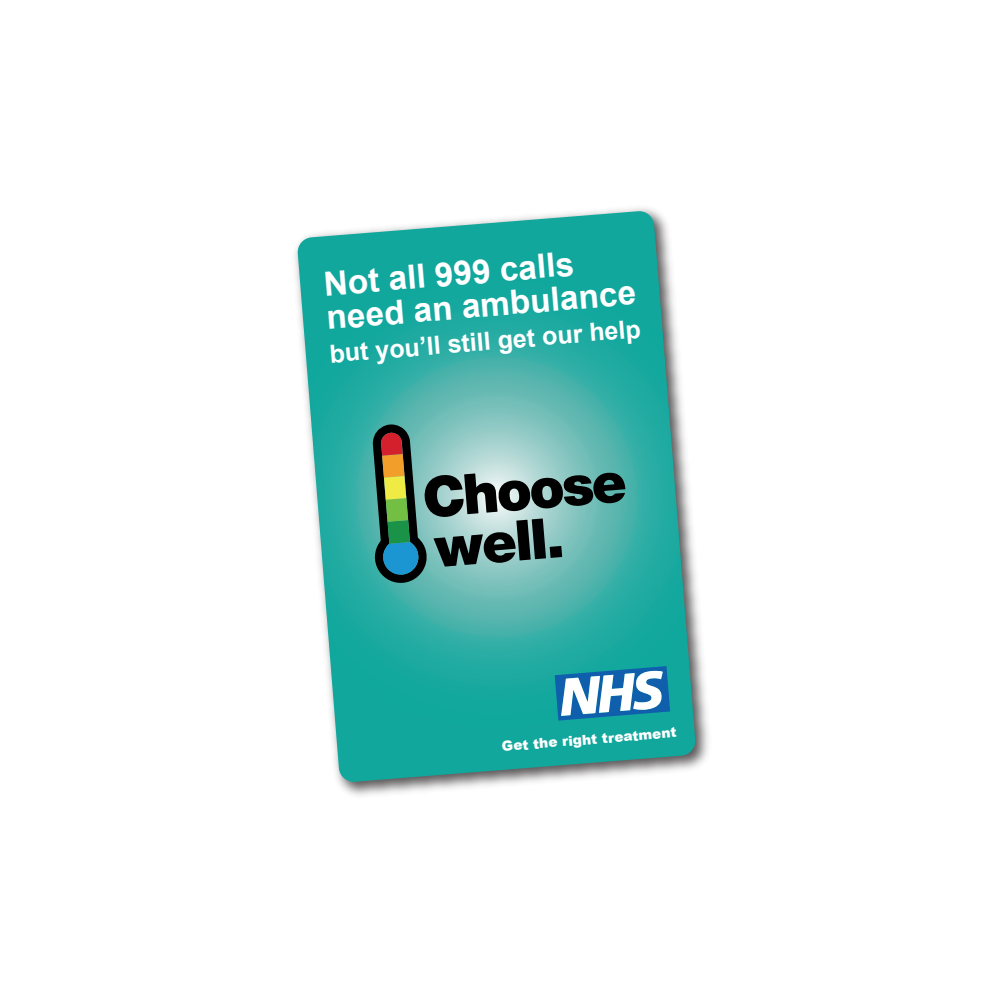
<style>
.page{position:relative;width:993px;height:993px;background:#fff}
.page>*{position:absolute;margin:0;border:0;box-sizing:border-box;transform-origin:0 0}
.t1{font:700 33.43px/33.8px "Arial";color:#fff}
.t2{font:700 25.03px "Arial";color:#fff}
.t3{font:900 13.83px "Arial";color:#fff}
</style>
<div class="page">
<img style="left:295px;top:208px;width:413px;height:588px">
<svg style="left:297px;top:211px;width:398px;height:571px;background:#45b4ad"></svg>
<svg style="left:372px;top:424px;width:253px;height:158px;background:#65928b"></svg>
<svg style="left:554px;top:666px;width:116px;height:54px"></svg>
<p class="t1" style="left:322px;top:269px;width:312px;rotate:-5deg">Not all 999 calls need an ambulance</p>
<p class="t2" style="left:328px;top:338px;width:313px;rotate:-5deg">but you’ll still get our help</p>
<p class="t3" style="left:501px;top:736px;width:177px;rotate:-5deg">Get the right treatment</p>
</div>
